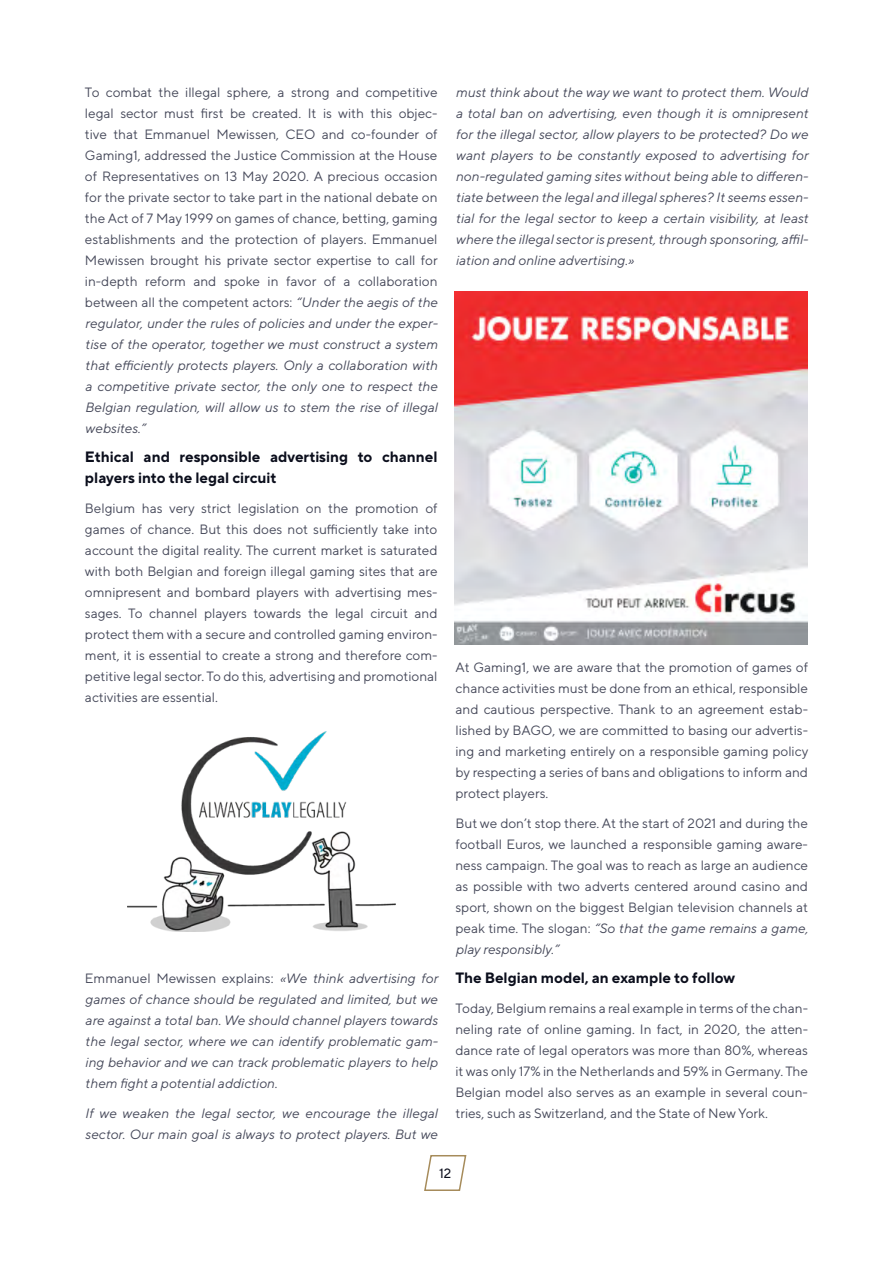
<style>
.page{position:relative;width:893px;height:1263px;background:#fff}
.page>*{position:absolute;margin:0;border:0;box-sizing:border-box;transform-origin:0 0}
.t1{font:700 15px/21px "TT Norms Pro";color:#0b0e1c}
.t2{font:13.5px/21px "TT Norms Pro";color:#46495a;text-align:justify}
.t3{font:italic 13.5px/21px "TT Norms Pro";color:#46495a;text-align:justify}
.t4{font:13.5px "TT Norms Pro";color:#0b0e1c}
.s1{font-style:italic}
.s2{font-style:normal}
</style>
<div class="page">
<img style="left:127px;top:732px;width:268px;height:199px">
<img style="left:455px;top:292px;width:353px;height:353px">
<svg style="left:424px;top:1155px;width:43px;height:36px"></svg>
<p class="t2" style="left:85px;top:80px;width:354px">To combat the illegal sphere, a strong and competitive legal sector must first be created. It is with this objec&shy;tive that Emmanuel Mewissen, CEO and co-founder of Gaming1, addressed the Justice Commission at the House of Representatives on 13 May 2020. A precious occasion for the private sector to take part in the national debate on the Act of 7 May 1999 on games of chance, betting, gaming establishments and the protection of players. Emmanuel Mewissen brought his private sector expertise to call for in-depth reform and spoke in favor of a collaboration between all the competent actors: <span class="s1">“Under the aegis of the regulator, under the rules of policies and under the exper&shy;tise of the operator, together we must construct a system that efficiently protects players. Only a collaboration with a competitive private sector, the only one to respect the Belgian regulation, will allow us to stem the rise of illegal websites.”</span></p>
<p class="t1" style="left:85px;top:445px;width:354px">Ethical and responsible advertising to channel players into the legal circuit</p>
<p class="t2" style="left:85px;top:496px;width:354px">Belgium has very strict legislation on the promotion of games of chance. But this does not sufficiently take into account the digital reality. The current market is saturated with both Belgian and foreign illegal gaming sites that are omnipresent and bombard players with advertising mes&shy;sages. To channel players towards the legal circuit and protect them with a secure and controlled gaming environ&shy;ment, it is essential to create a strong and therefore com&shy;petitive legal sector. To do this, advertising and promotional activities are essential.</p>
<p class="t3" style="left:85px;top:967px;width:354px"><span class="s2">Emmanuel Mewissen explains:</span> «We think advertising for games of chance should be regulated and limited, but we are against a total ban. We should channel players towards the legal sector, where we can identify problematic gam&shy;ing behavior and we can track problematic players to help them fight a potential addiction.</p>
<p class="t3" style="left:85px;top:1101px;width:354px">If we weaken the legal sector, we encourage the illegal sector. Our main goal is always to protect players. But we</p>
<p class="t3" style="left:455px;top:80px;width:354px">must think about the way we want to protect them. Would a total ban on advertising, even though it is omnipresent for the illegal sector, allow players to be protected? Do we want players to be constantly exposed to advertising for non-regulated gaming sites without being able to differen&shy;tiate between the legal and illegal spheres? It seems essen&shy;tial for the legal sector to keep a certain visibility, at least where the illegal sector is present, through sponsoring, affil&shy;iation and online advertising.»</p>
<p class="t2" style="left:455px;top:656px;width:354px">At Gaming1, we are aware that the promotion of games of chance activities must be done from an ethical, responsible and cautious perspective. Thank to an agreement estab&shy;lished by BAGO, we are committed to basing our advertis&shy;ing and marketing entirely on a responsible gaming policy by respecting a series of bans and obligations to inform and protect players.</p>
<p class="t2" style="left:455px;top:811px;width:354px">But we don’t stop there. At the start of 2021 and during the football Euros, we launched a responsible gaming aware&shy;ness campaign. The goal was to reach as large an audience as possible with two adverts centered around casino and sport, shown on the biggest Belgian television channels at peak time. The slogan: <span class="s1">“So that the game remains a game, play responsibly.”</span></p>
<p class="t1" style="left:455px;top:966px;width:281px">The Belgian model, an example to follow</p>
<p class="t2" style="left:455px;top:996px;width:354px">Today, Belgium remains a real example in terms of the chan&shy;neling rate of online gaming. In fact, in 2020, the atten&shy;dance rate of legal operators was more than 80%, whereas it was only 17% in the Netherlands and 59% in Germany. The Belgian model also serves as an example in several coun&shy;tries, such as Switzerland, and the State of New York.</p>
<p class="t4" style="left:439px;top:1163px;width:14px">12</p>
</div>
